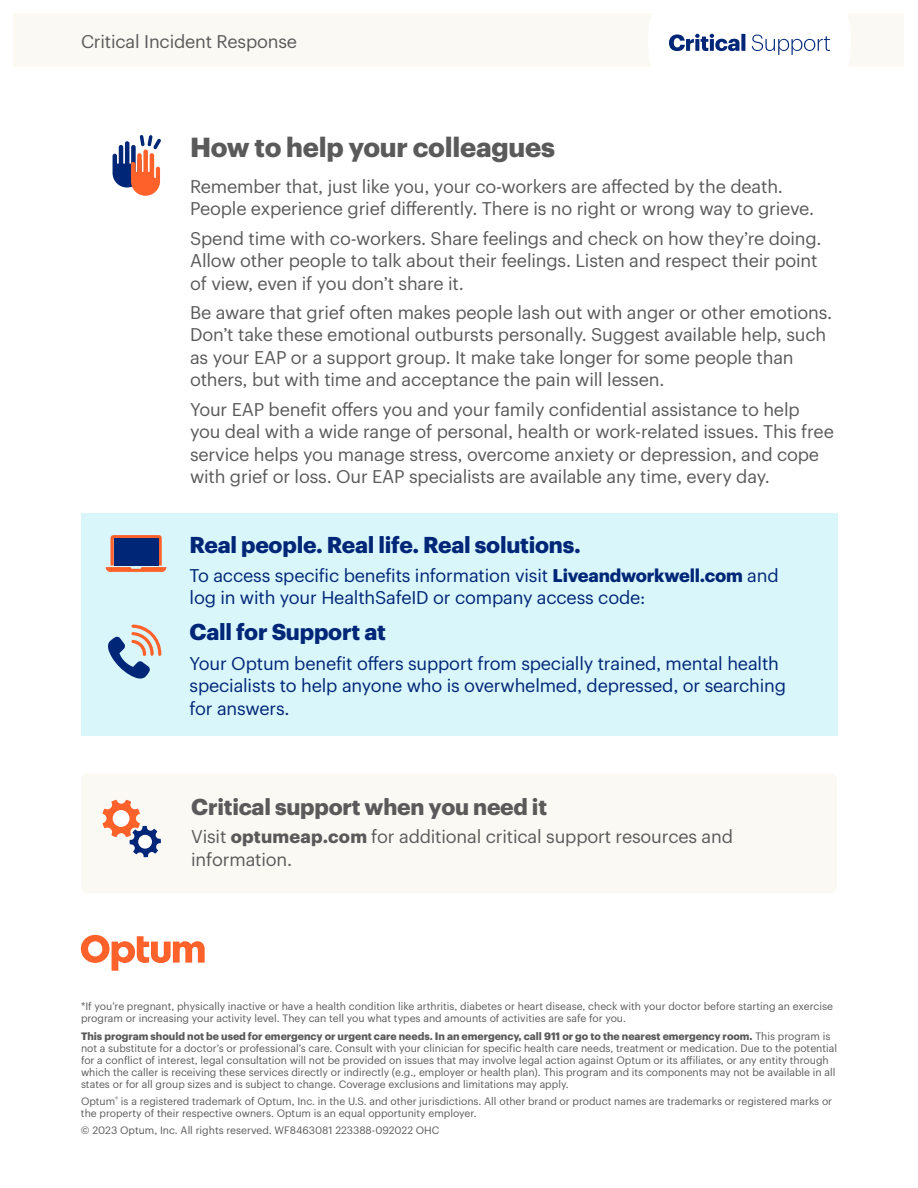
<style>
.page{position:relative;width:918px;height:1188px;background:#fff}
.page>*{position:absolute;margin:0;border:0;box-sizing:border-box;transform-origin:0 0}
.Section_Subhead{font:700 27px "Graphik UHG";letter-spacing:-.01em;color:#5a5a5a}
.Body{font:700 22.5px "Graphik UHG";letter-spacing:-.01em;color:#002677}
.Body-2{font:700 22.5px "Graphik UHG";letter-spacing:-.01em;color:#5a5a5a}
.Body-3{font:18px/22.5px "Graphik UHG";letter-spacing:-.01em;color:#5a5a5a}
.Body-4{font:18px/22.5px "Graphik UHG";letter-spacing:-.01em;color:#002677}
.Disclaimer_Copyright{font:10.5px/12px "Graphik UHG";color:#5a5a5a}
.s1{font-weight:700}
</style>
<div class="page">
<div style="left:14px;top:14px;width:890px;height:54px;background:#fbf9f4"></div>
<svg style="left:648px;top:13px;width:203px;height:55px"></svg>
<div style="left:81px;top:773px;width:756px;height:120px;background:#fbf9f4;border-radius:7px"></div>
<svg style="left:81px;top:935px;width:124px;height:36px"></svg>
<svg style="left:102px;top:800px;width:59px;height:57px"></svg>
<div style="left:138px;top:835px;width:14px;height:14px;background:#fff;border-radius:50%"></div>
<svg style="left:113px;top:135px;width:48px;height:61px"></svg>
<div style="left:81px;top:513px;width:757px;height:223px;background:#d9f6fa"></div>
<svg style="left:106px;top:535px;width:60px;height:37px"></svg>
<div style="left:114px;top:538px;width:45px;height:28px;background:#002678"></div>
<svg style="left:108px;top:625px;width:53px;height:54px"></svg>
<p class="Body-3" style="left:81px;top:29px;width:218px">Critical Incident Response</p>
<p class="Section_Subhead" style="left:190px;top:126px;width:366px">How to help your colleagues</p>
<p class="Body-3" style="left:190px;top:174px;width:626px">Remember that, just like you, your co-workers are affected by the death.<br>People experience grief differently. There is no right or wrong way to grieve.</p>
<p class="Body-3" style="left:190px;top:225px;width:633px">Spend time with co-workers. Share feelings and check on how they’re doing.<br>Allow other people to talk about their feelings. Listen and respect their point of view, even if you don’t share it.</p>
<p class="Body-3" style="left:190px;top:300px;width:644px">Be aware that grief often makes people lash out with anger or other emotions.<br>Don’t take these emotional outbursts personally. Suggest available help, such as your EAP or a support group. It make take longer for some people than others, but with time and acceptance the pain will lessen.</p>
<p class="Body-3" style="left:190px;top:396px;width:645px">Your EAP benefit offers you and your family confidential assistance to help you deal with a wide range of personal, health or work-related issues. This free service helps you manage stress, overcome anxiety or depression, and cope with grief or loss. Our EAP specialists are available any time, every day.</p>
<p class="Body" style="left:190px;top:527px;width:393px">Real people. Real life. Real solutions.</p>
<p class="Body-4" style="left:190px;top:563px;width:591px">To access specific benefits information visit <span class="s1">Liveandworkwell.com</span> and log in with your HealthSafeID or company access code:</p>
<p class="Body" style="left:190px;top:615px;width:198px">Call for Support at</p>
<p class="Body-4" style="left:190px;top:650px;width:598px">Your Optum benefit offers support from specially trained, mental health specialists to help anyone who is overwhelmed, depressed, or searching for answers.</p>
<p class="Body-2" style="left:191px;top:789px;width:357px">Critical support when you need it</p>
<p class="Body-3" style="left:191px;top:823px;width:543px;line-height:23.4px">Visit <span class="s1">optumeap.com</span> for additional critical support resources and information.</p>
<p class="Disclaimer_Copyright" style="left:81px;top:1000px;width:753px">*If you’re pregnant, physically inactive or have a health condition like arthritis, diabetes or heart disease, check with your doctor before starting an exercise program or increasing your activity level. They can tell you what types and amounts of activities are safe for you.</p>
<p class="Disclaimer_Copyright" style="left:81px;top:1029px;width:758px"><span class="s1">This program should not be used for emergency or urgent care needs. In an emergency, call 911 or go to the nearest emergency room.</span> This program is not a substitute for a doctor’s or professional’s care. Consult with your clinician for specific health care needs, treatment or medication. Due to the potential for a conflict of interest, legal consultation will not be provided on issues that may involve legal action against Optum or its affiliates, or any entity through which the caller is receiving these services directly or indirectly (e.g., employer or health plan). This program and its components may not be available in all states or for all group sizes and is subject to change. Coverage exclusions and limitations may apply.</p>
<p class="Disclaimer_Copyright" style="left:81px;top:1094px;width:753px">Optum<sup>®</sup> is a registered trademark of Optum, Inc. in the U.S. and other jurisdictions. All other brand or product names are trademarks or registered marks or the property of their respective owners. Optum is an equal opportunity employer.</p>
<p class="Disclaimer_Copyright" style="left:81px;top:1123px;width:360px">© 2023 Optum, Inc. All rights reserved. WF8463081 223388-092022 OHC</p>
</div>
